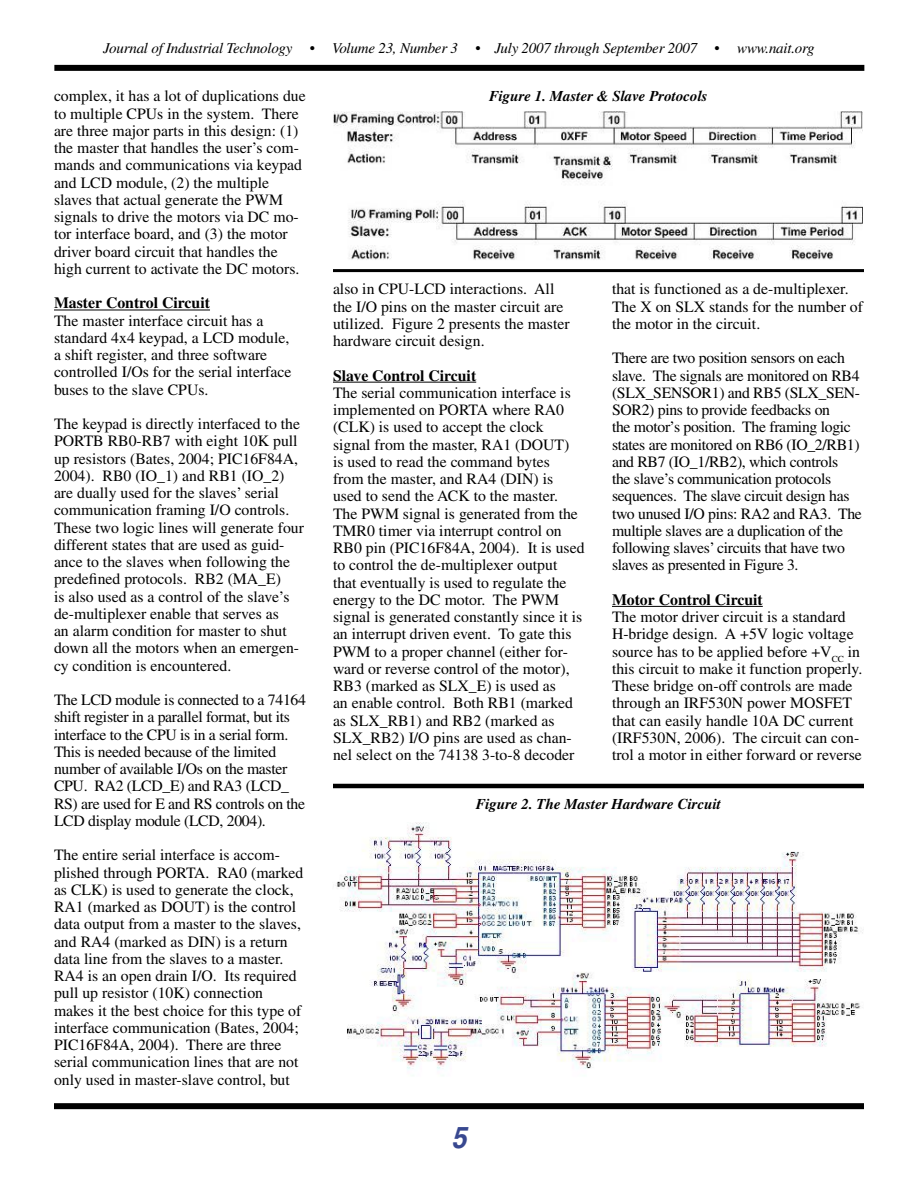
<style>
.page{position:relative;width:918px;height:1188px;background:#fff}
.page>*{position:absolute;margin:0;border:0;box-sizing:border-box;transform-origin:0 0}
.t1{font:italic 700 30px "Helvetica";color:#384890;scale:.9 1}
.BODYTEXT{font:15.75px/17.2px "Times";color:#000}
.BODYTEXT-2{font:15.75px/17.2px "Times";letter-spacing:-.02em;color:#000}
.HEADING_2{font:700 15.75px "Times";color:#000}
.t2{font:italic 15px "Times";letter-spacing:-.015em;color:#000}
.t3{font:italic 700 15px "Times";color:#000}
</style>
<div class="page">
<div style="left:54px;top:65px;width:810px;height:6px;background:#000"></div>
<div style="left:54px;top:1103px;width:810px;height:6px;background:#000"></div>
<hr style="left:54px;top:310px;width:156px;height:1px;background:#000">
<hr style="left:333px;top:382px;width:143px;height:1px;background:#000">
<hr style="left:612px;top:606px;width:151px;height:1px;background:#000">
<img style="left:333px;top:112px;width:530px;height:148px">
<hr style="left:333px;top:269px;width:531px;height:3px;background:#000">
<img style="left:337px;top:822px;width:527px;height:248px">
<hr style="left:333px;top:784px;width:531px;height:4px;background:#000">
<p class="t2" style="left:103px;top:39px;width:713px">Journal of Industrial Technology • Volume 23, Number 3 • July 2007 through September 2007 • www.nait.org</p>
<p class="BODYTEXT" style="left:54px;top:87px;width:253px">complex, it has a lot of duplications due to multiple CPUs in the system. There are three major parts in this design: (1) the master that handles the user’s com&shy;mands and communications via keypad and LCD module, (2) the multiple slaves that actual generate the PWM signals to drive the motors via DC mo&shy;tor interface board, and (3) the motor driver board circuit that handles the high current to activate the DC motors.</p>
<p class="HEADING_2" style="left:54px;top:294px;width:158px">Master Control Circuit</p>
<p class="BODYTEXT" style="left:54px;top:312px;width:239px">The master interface circuit has a standard 4x4 keypad, a LCD module, a shift register, and three software controlled I/Os for the serial interface buses to the slave CPUs.</p>
<p class="BODYTEXT" style="left:54px;top:415px;width:252px">The keypad is directly interfaced to the PORTB RB0-RB7 with eight 10K pull up resistors (Bates, 2004; PIC16F84A, 2004). RB0 (IO_1) and RB1 (IO_2) are dually used for the slaves’ serial communication framing I/O controls.<br>These two logic lines will generate four different states that are used as guid&shy;ance to the slaves when following the predefined protocols. RB2 (MA_E)<br>is also used as a control of the slave’s de-multiplexer enable that serves as<br>an alarm condition for master to shut down all the motors when an emergen&shy;cy condition is encountered.</p>
<p class="BODYTEXT-2" style="left:54px;top:691px;width:254px">The LCD module is connected to a 74164 shift register in a parallel format, but its interface to the CPU is in a serial form.<br>This is needed because of the limited number of available I/Os on the master CPU. RA2 (LCD_E) and RA3 (LCD_ RS) are used for E and RS controls on the LCD display module (LCD, 2004).</p>
<p class="BODYTEXT" style="left:54px;top:846px;width:251px">The entire serial interface is accom&shy;plished through PORTA. RA0 (marked as CLK) is used to generate the clock, RA1 (marked as DOUT) is the control data output from a master to the slaves, and RA4 (marked as DIN) is a return data line from the slaves to a master.<br>RA4 is an open drain I/O. Its required pull up resistor (10K) connection makes it the best choice for this type of interface communication (Bates, 2004; PIC16F84A, 2004). There are three serial communication lines that are not only used in master-slave control, but</p>
<p class="t3" style="left:489px;top:87px;width:220px">Figure 1. Master &amp; Slave Protocols</p>
<p class="BODYTEXT" style="left:333px;top:280px;width:238px">also in CPU-LCD interactions. All the I/O pins on the master circuit are utilized. Figure 2 presents the master hardware circuit design.</p>
<p class="HEADING_2" style="left:333px;top:366px;width:145px">Slave Control Circuit</p>
<p class="BODYTEXT" style="left:333px;top:384px;width:253px">The serial communication interface is implemented on PORTA where RA0 (CLK) is used to accept the clock signal from the master, RA1 (DOUT)<br>is used to read the command bytes<br>from the master, and RA4 (DIN) is used to send the ACK to the master.<br>The PWM signal is generated from the TMR0 timer via interrupt control on RB0 pin (PIC16F84A, 2004). It is used to control the de-multiplexer output that eventually is used to regulate the energy to the DC motor. The PWM signal is generated constantly since it is an interrupt driven event. To gate this PWM to a proper channel (either for&shy;ward or reverse control of the motor), RB3 (marked as SLX_E) is used as<br>an enable control. Both RB1 (marked as SLX_RB1) and RB2 (marked as SLX_RB2) I/O pins are used as chan&shy;nel select on the 74138 3-to-8 decoder</p>
<p class="BODYTEXT" style="left:612px;top:280px;width:253px">that is functioned as a de-multiplexer.<br>The X on SLX stands for the number of the motor in the circuit.</p>
<p class="BODYTEXT-2" style="left:612px;top:349px;width:251px">There are two position sensors on each slave. The signals are monitored on RB4 (SLX_SENSOR1) and RB5 (SLX_SEN-SOR2) pins to provide feedbacks on<br>the motor’s position. The framing logic states are monitored on RB6 (IO_2/RB1) and RB7 (IO_1/RB2), which controls<br>the slave’s communication protocols sequences. The slave circuit design has two unused I/O pins: RA2 and RA3. The multiple slaves are a duplication of the following slaves’ circuits that have two slaves as presented in Figure 3.</p>
<p class="HEADING_2" style="left:612px;top:590px;width:152px">Motor Control Circuit</p>
<p class="BODYTEXT" style="left:612px;top:608px;width:252px">The motor driver circuit is a standard H-bridge design. A +5V logic voltage source has to be applied before +V<sub>CC</sub> in this circuit to make it function properly.<br>These bridge on-off controls are made through an IRF530N power MOSFET that can easily handle 10A DC current (IRF530N, 2006). The circuit can con&shy;trol a motor in either forward or reverse</p>
<p class="t3" style="left:476px;top:795px;width:247px">Figure 2. The Master Hardware Circuit</p>
<h1 class="t1" style="left:451px;top:1119px;width:18px">5</h1>
</div>
